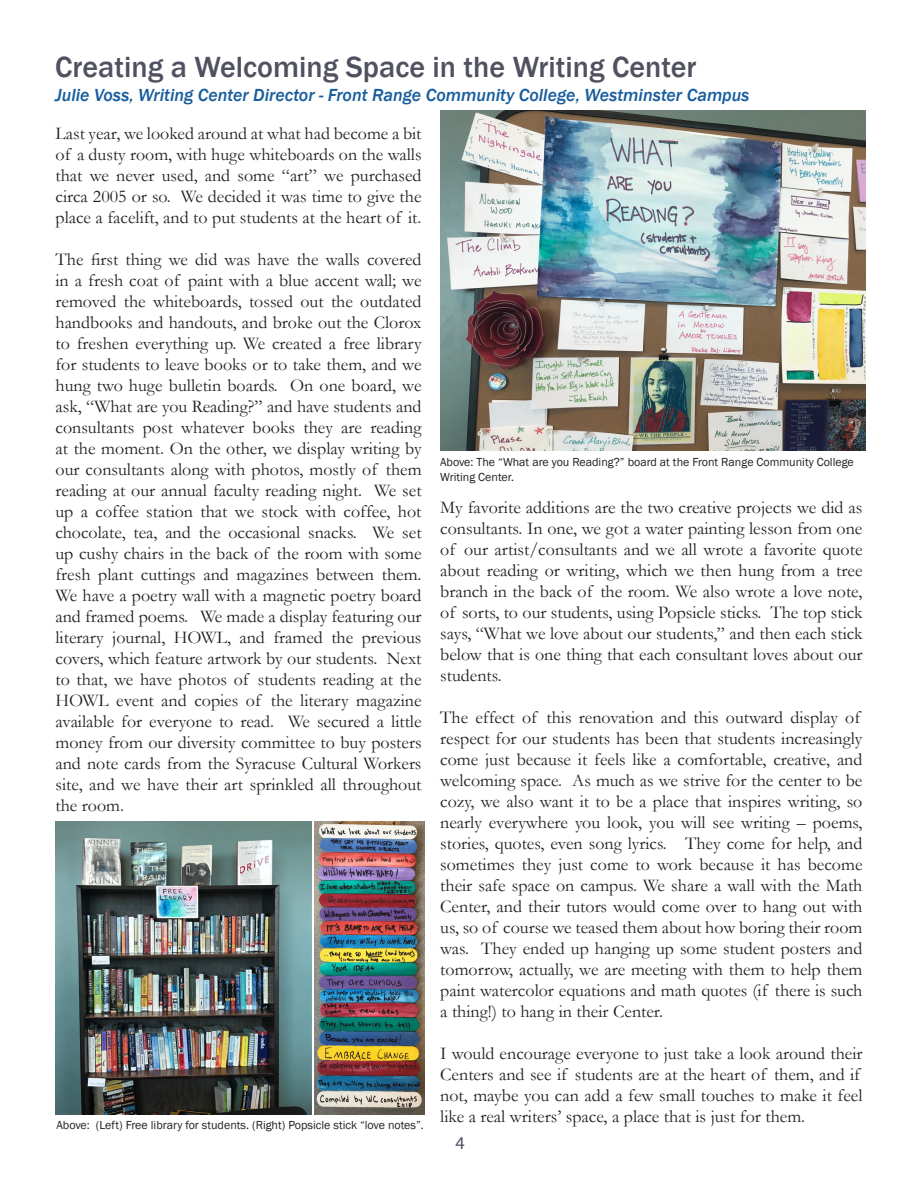
<style>
.page{position:relative;width:918px;height:1188px;background:#fff}
.page>*{position:absolute;margin:0;border:0;box-sizing:border-box;transform-origin:0 0}
.t1{font:500 30px "Franklin Gothic";color:#505160}
.t2{font:18px/21px "Garamond";color:#231f20;text-align:justify}
.t3{font:italic 500 18px "Franklin Gothic";color:#175d9e}
.t4{font:18px "Myriad Pro";color:#505160}
.t5{font:12px/14.4px "Franklin Gothic";color:#231f20}
</style>
<div class="page">
<img style="left:55px;top:822px;width:257px;height:292px">
<img style="left:441px;top:110px;width:424px;height:341px">
<img style="left:315px;top:822px;width:110px;height:292px">
<p class="t1" style="left:55px;top:48px;width:643px">Creating a Welcoming Space in the Writing Center</p>
<p class="t3" style="left:55px;top:83px;width:696px">Julie Voss, Writing Center Director - Front Range Community College, Westminster Campus</p>
<p class="t2" style="left:56px;top:122px;width:368px">Last year, we looked around at what had become a bit of a dusty room, with huge whiteboards on the walls that we never used, and some “art” we purchased circa 2005 or so. We decided it was time to give the place a facelift, and to put students at the heart of it.</p>
<p class="t2" style="left:56px;top:248px;width:368px">The first thing we did was have the walls covered in a fresh coat of paint with a blue accent wall; we removed the whiteboards, tossed out the outdated handbooks and handouts, and broke out the Clorox to freshen everything up. We created a free library for students to leave books or to take them, and we hung two huge bulletin boards. On one board, we ask, “What are you Reading?” and have students and consultants post whatever books they are reading at the moment. On the other, we display writing by our consultants along with photos, mostly of them reading at our annual faculty reading night. We set up a coffee station that we stock with coffee, hot chocolate, tea, and the occasional snacks. We set up cushy chairs in the back of the room with some fresh plant cuttings and magazines between them.<br>We have a poetry wall with a magnetic poetry board and framed poems. We made a display featuring our literary journal, HOWL, and framed the previous covers, which feature artwork by our students. Next to that, we have photos of students reading at the HOWL event and copies of the literary magazine available for everyone to read. We secured a little money from our diversity committee to buy posters and note cards from the Syracuse Cultural Workers site, and we have their art sprinkled all throughout the room.</p>
<p class="t5" style="left:440px;top:455px;width:415px">Above: The “What are you Reading?” board at the Front Range Community College<br>Writing Center.</p>
<p class="t2" style="left:440px;top:496px;width:424px">My favorite additions are the two creative projects we did as consultants. In one, we got a water painting lesson from one of our artist/consultants and we all wrote a favorite quote about reading or writing, which we then hung from a tree branch in the back of the room. We also wrote a love note, of sorts, to our students, using Popsicle sticks. The top stick says, “What we love about our students,” and then each stick below that is one thing that each consultant loves about our students.</p>
<p class="t2" style="left:440px;top:706px;width:424px;text-align:left">The effect of this renovation and this outward display of respect for our students has been that students increasingly come just because it feels like a comfortable, creative, and welcoming space. As much as we strive for the center to be cozy, we also want it to be a place that inspires writing, so nearly everywhere you look, you will see writing – poems, stories, quotes, even song lyrics. They come for help, and sometimes they just come to work because it has become their safe space on campus. We share a wall with the Math Center, and their tutors would come over to hang out with us, so of course we teased them about how boring their room was. They ended up hanging up some student posters and tomorrow, actually, we are meeting with them to help them paint watercolor equations and math quotes (if there is such a thing!) to hang in their Center.</p>
<p class="t2" style="left:440px;top:1042px;width:424px;text-align:left">I would encourage everyone to just take a look around their Centers and see if students are at the heart of them, and if not, maybe you can add a few small touches to make it feel like a real writers’ space, a place that is just for them.</p>
<p class="t5" style="left:57px;top:1119px;width:369px">Above: (Left) Free library for students. (Right) Popsicle stick “love notes”.</p>
<p class="t4" style="left:456px;top:1132px;width:11px">4</p>
</div>
